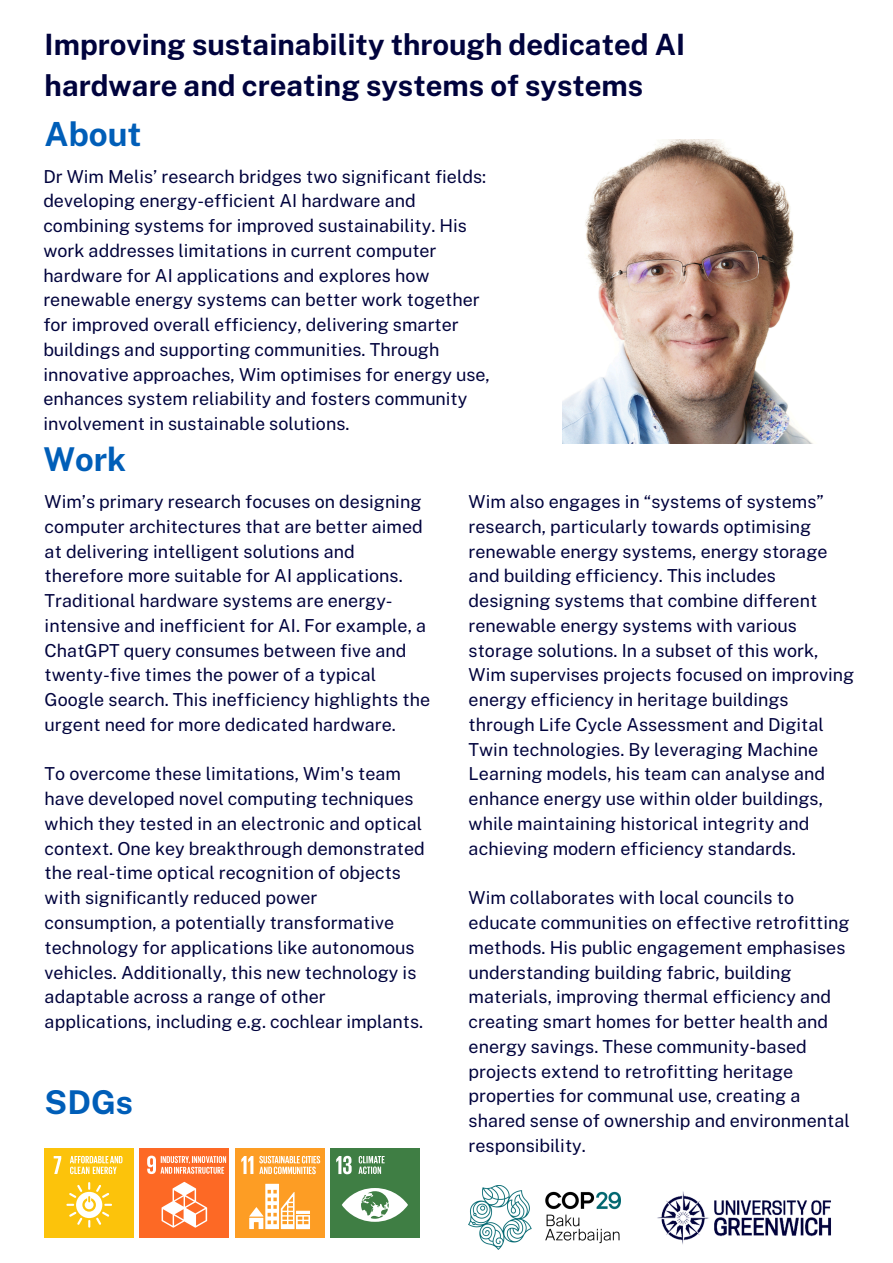
<style>
.page{position:relative;width:893px;height:1263px;background:#fff}
.page>*{position:absolute;margin:0;border:0;box-sizing:border-box;transform-origin:0 0}
.t1{font:700 33.22px "Public Sans";color:#005eb8}
.t2{font:700 32.78px "Public Sans";color:#005eb8}
.t3{font:700 29.4px/41.1px "Public Sans";color:#00033d}
.t4{font:17.92px/24.8px "Public Sans";color:#00033d}
</style>
<div class="page">
<div style="left:235px;top:1148px;width:89px;height:90px;background:#fd9d24"></div>
<svg style="left:241px;top:1156px;width:12px;height:18px"></svg>
<svg style="left:249px;top:1184px;width:61px;height:45px"></svg>
<svg style="left:259px;top:1156px;width:61px;height:18px"></svg>
<img style="left:563px;top:140px;width:249px;height:303px">
<div style="left:330px;top:1148px;width:90px;height:90px;background:#3f7e44"></div>
<svg style="left:336px;top:1156px;width:72px;height:66px"></svg>
<div style="left:140px;top:1148px;width:89px;height:90px;background:#fd6925"></div>
<svg style="left:147px;top:1155px;width:79px;height:72px"></svg>
<div style="left:44px;top:1148px;width:90px;height:90px;background:#fcc30b"></div>
<svg style="left:54px;top:1156px;width:7px;height:18px"></svg>
<svg style="left:70px;top:1156px;width:52px;height:18px"></svg>
<svg style="left:66px;top:1182px;width:46px;height:45px"></svg>
<img style="left:657px;top:1191px;width:174px;height:54px">
<img style="left:468px;top:1186px;width:152px;height:64px">
<p class="t3" style="left:45px;top:24px;width:642px">Improving sustainability through dedicated AI hardware and creating systems of systems</p>
<p class="t1" style="left:45px;top:115px;width:98px">About</p>
<h1 class="t4" style="left:43px;top:164px;width:448px">Dr Wim Melis’ research bridges two significant fields: developing energy-efficient AI hardware and combining systems for improved sustainability. His work addresses limitations in current computer hardware for AI applications and explores how renewable energy systems can better work together for improved overall efficiency, delivering smarter buildings and supporting communities. Through innovative approaches, Wim optimises for energy use, enhances system reliability and fosters community involvement in sustainable solutions.</h1>
<h1 class="t2" style="left:43px;top:440px;width:84px">Work</h1>
<p class="t4" style="left:45px;top:489px;width:387px">Wim’s primary research focuses on designing computer architectures that are better aimed at delivering intelligent solutions and therefore more suitable for AI applications.<br>Traditional hardware systems are energy&shy;intensive and inefficient for AI. For example, a ChatGPT query consumes between five and twenty-five times the power of a typical Google search. This inefficiency highlights the urgent need for more dedicated hardware.</p>
<p class="t4" style="left:45px;top:761px;width:382px">To overcome these limitations, Wim's team have developed novel computing techniques which they tested in an electronic and optical context. One key breakthrough demonstrated the real-time optical recognition of objects with significantly reduced power consumption, a potentially transformative technology for applications like autonomous vehicles. Additionally, this new technology is adaptable across a range of other applications, including e.g. cochlear implants.</p>
<p class="t2" style="left:45px;top:1083px;width:90px">SDGs</p>
<p class="t4" style="left:468px;top:489px;width:387px">Wim also engages in “systems of systems” research, particularly towards optimising renewable energy systems, energy storage and building efficiency. This includes designing systems that combine different renewable energy systems with various storage solutions. In a subset of this work, Wim supervises projects focused on improving energy efficiency in heritage buildings through Life Cycle Assessment and Digital Twin technologies. By leveraging Machine Learning models, his team can analyse and enhance energy use within older buildings, while maintaining historical integrity and achieving modern efficiency standards.</p>
<h1 class="t4" style="left:468px;top:885px;width:382px">Wim collaborates with local councils to educate communities on effective retrofitting methods. His public engagement emphasises understanding building fabric, building materials, improving thermal efficiency and creating smart homes for better health and energy savings. These community-based projects extend to retrofitting heritage properties for communal use, creating a shared sense of ownership and environmental responsibility.</h1>
</div>
